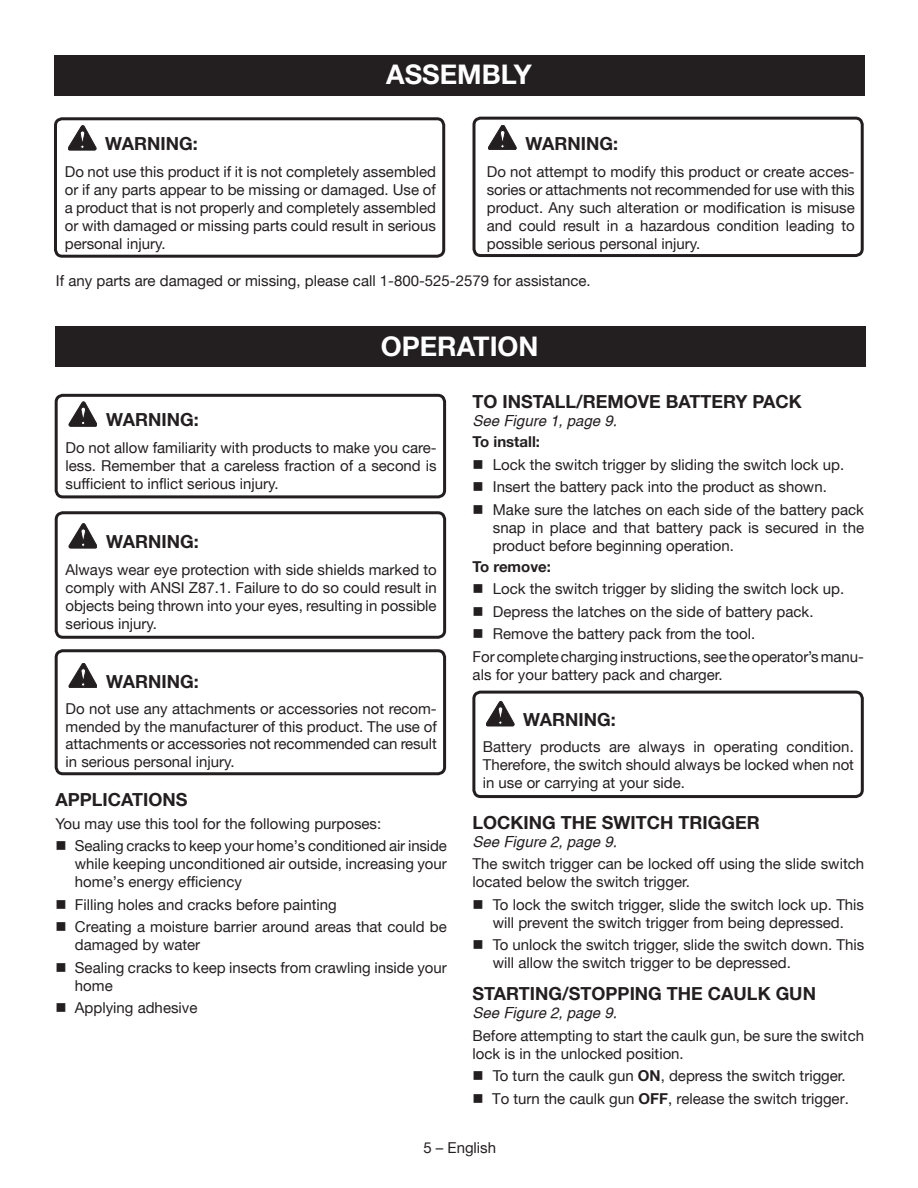
<style>
.page{position:relative;width:918px;height:1188px;background:#fff}
.page>*{position:absolute;margin:0;border:0;box-sizing:border-box;transform-origin:0 0}
.HEADING{font:700 27px "Helvetica Neue";color:#fff}
.Heading_2{font:700 18px "Helvetica Neue";color:#231f20}
.Warning{font:700 18px "Helvetica Neue";color:#231f20}
.Heading_2_w_figure{font:700 18px "Helvetica Neue";color:#231f20}
.Warning_text{font:15px/18px "Helvetica Neue";color:#231f20;text-align:justify}
.Body_text{font:15px/18px "Helvetica Neue";color:#231f20}
.bullets{font:15px/18px "Helvetica Neue";color:#231f20}
.step{font:15px/18px "Helvetica Neue";color:#231f20;text-align:justify}
.see_figure{font:italic 15px "Helvetica";color:#231f20}
.step-2{font:700 15px "Helvetica Neue";color:#231f20}
.s1{font-weight:700}
</style>
<div class="page">
<div style="left:54px;top:117px;width:391px;height:141px;border:3px solid #231f20;border-radius:7px"></div>
<div style="left:54px;top:56px;width:811px;height:40px;background:#231f20"></div>
<svg style="left:68px;top:126px;width:28px;height:24px"></svg>
<svg style="left:488px;top:125px;width:28px;height:25px"></svg>
<div style="left:55px;top:327px;width:811px;height:40px;background:#231f20"></div>
<div style="left:55px;top:649px;width:391px;height:126px;border:3px solid #231f20;border-radius:7px"></div>
<div style="left:55px;top:394px;width:391px;height:104px;border:3px solid #231f20;border-radius:7px"></div>
<div style="left:55px;top:511px;width:391px;height:128px;border:3px solid #231f20;border-radius:7px"></div>
<svg style="left:69px;top:402px;width:28px;height:24px"></svg>
<svg style="left:69px;top:524px;width:28px;height:24px"></svg>
<svg style="left:69px;top:663px;width:28px;height:25px"></svg>
<svg style="left:486px;top:701px;width:28px;height:25px"></svg>
<div style="left:472px;top:691px;width:392px;height:107px;border:3px solid #231f20;border-radius:7px"></div>
<div style="left:472px;top:117px;width:392px;height:140px;border:3px solid #231f20;border-radius:7px"></div>
<p class="HEADING" style="left:386px;top:58px;width:147px">ASSEMBLY</p>
<p class="Warning" style="left:525px;top:132px;width:94px">WARNING:</p>
<p class="Warning_text" style="left:487px;top:162px;width:370px">Do not attempt to modify this product or create acces&shy;sories or attachments not recommended for use with this product. Any such alteration or modification is misuse and could result in a hazardous condition leading to possible serious personal injury.</p>
<p class="Warning_text" style="left:56px;top:271px;width:536px">If any parts are damaged or missing, please call 1-800-525-2579 for assistance.</p>
<p class="Warning" style="left:105px;top:132px;width:94px">WARNING:</p>
<p class="Warning_text" style="left:65px;top:162px;width:373px">Do not use this product if it is not completely assembled or if any parts appear to be missing or damaged. Use of a product that is not properly and completely assembled or with damaged or missing parts could result in serious personal injury.</p>
<p class="HEADING" style="left:381px;top:329px;width:159px">OPERATION</p>
<p class="Warning" style="left:106px;top:409px;width:94px">WARNING:</p>
<p class="Warning_text" style="left:66px;top:439px;width:373px">Do not allow familiarity with products to make you care&shy;less. Remember that a careless fraction of a second is sufficient to inflict serious injury.</p>
<p class="Warning" style="left:106px;top:530px;width:94px">WARNING:</p>
<p class="Warning_text" style="left:66px;top:560px;width:373px">Always wear eye protection with side shields marked to comply with ANSI Z87.1. Failure to do so could result in objects being thrown into your eyes, resulting in possible serious injury.</p>
<p class="Warning" style="left:106px;top:670px;width:94px">WARNING:</p>
<p class="Warning_text" style="left:66px;top:700px;width:373px">Do not use any attachments or accessories not recom&shy;mended by the manufacturer of this product. The use of attachments or accessories not recommended can result in serious personal injury.</p>
<p class="Heading_2" style="left:55px;top:789px;width:133px">APPLICATIONS</p>
<p class="Warning_text" style="left:55px;top:814px;width:327px">You may use this tool for the following purposes:</p>
<p class="bullets" style="left:75px;top:837px;width:374px;text-align:justify;text-indent:-20px">■ Sealing cracks to keep your home’s conditioned air inside while keeping unconditioned air outside, increasing your home’s energy efficiency</p>
<p class="bullets" style="left:55px;top:895px;width:283px">■ Filling holes and cracks before painting</p>
<p class="bullets" style="left:75px;top:918px;width:373px;text-indent:-20px">■ Creating a moisture barrier around areas that could be damaged by water</p>
<p class="bullets" style="left:75px;top:958px;width:373px;text-indent:-20px">■ Sealing cracks to keep insects from crawling inside your home</p>
<p class="bullets" style="left:55px;top:999px;width:144px">■ Applying adhesive</p>
<p class="Heading_2_w_figure" style="left:473px;top:391px;width:331px">TO INSTALL/REMOVE BATTERY PACK</p>
<p class="see_figure" style="left:473px;top:412px;width:146px">See Figure 1, page 9.</p>
<p class="step-2" style="left:473px;top:433px;width:69px">To install:</p>
<p class="step" style="left:473px;top:455px;width:373px">■ Lock the switch trigger by sliding the switch lock up.</p>
<p class="step" style="left:473px;top:478px;width:356px">■ Insert the battery pack into the product as shown.</p>
<p class="step" style="left:493px;top:500px;width:373px;text-indent:-20px">■ Make sure the latches on each side of the battery pack snap in place and that battery pack is secured in the product before beginning operation.</p>
<p class="step-2" style="left:473px;top:557px;width:80px">To remove:</p>
<p class="step" style="left:473px;top:580px;width:373px">■ Lock the switch trigger by sliding the switch lock up.</p>
<p class="step" style="left:473px;top:602px;width:342px">■ Depress the latches on the side of battery pack.</p>
<p class="step" style="left:473px;top:625px;width:284px">■ Remove the battery pack from the tool.</p>
<p class="Body_text" style="left:473px;top:647px;width:393px">For complete charging instructions, see the operator’s manu&shy;als for your battery pack and charger.</p>
<p class="Warning" style="left:523px;top:708px;width:94px">WARNING:</p>
<p class="Warning_text" style="left:483px;top:738px;width:373px;line-height:17.5px">Battery products are always in operating condition.<br>Therefore, the switch should always be locked when not in use or carrying at your side.</p>
<p class="Heading_2" style="left:473px;top:811px;width:289px">LOCKING THE SWITCH TRIGGER</p>
<p class="see_figure" style="left:473px;top:833px;width:146px">See Figure 2, page 9.</p>
<p class="Body_text" style="left:473px;top:855px;width:393px">The switch trigger can be locked off using the slide switch located below the switch trigger.</p>
<p class="Body_text" style="left:473px;top:895px;width:393px;text-align:center">■ To lock the switch trigger, slide the switch lock up. This will prevent the switch trigger from being depressed.</p>
<p class="Body_text" style="left:493px;top:936px;width:373px;text-indent:-20px">■ To unlock the switch trigger, slide the switch down. This will allow the switch trigger to be depressed.</p>
<p class="Heading_2" style="left:473px;top:983px;width:345px">STARTING/STOPPING THE CAULK GUN</p>
<p class="see_figure" style="left:473px;top:1004px;width:146px">See Figure 2, page 9.</p>
<p class="Body_text" style="left:473px;top:1026px;width:393px">Before attempting to start the caulk gun, be sure the switch lock is in the unlocked position.</p>
<p class="Body_text" style="left:473px;top:1067px;width:375px">■ To turn the caulk gun <span class="s1">ON</span>, depress the switch trigger.</p>
<p class="bullets" style="left:473px;top:1089px;width:378px">■ To turn the caulk gun <span class="s1">OFF</span>, release the switch trigger.</p>
<p class="Warning_text" style="left:423px;top:1139px;width:74px">5 – English</p>
</div>
